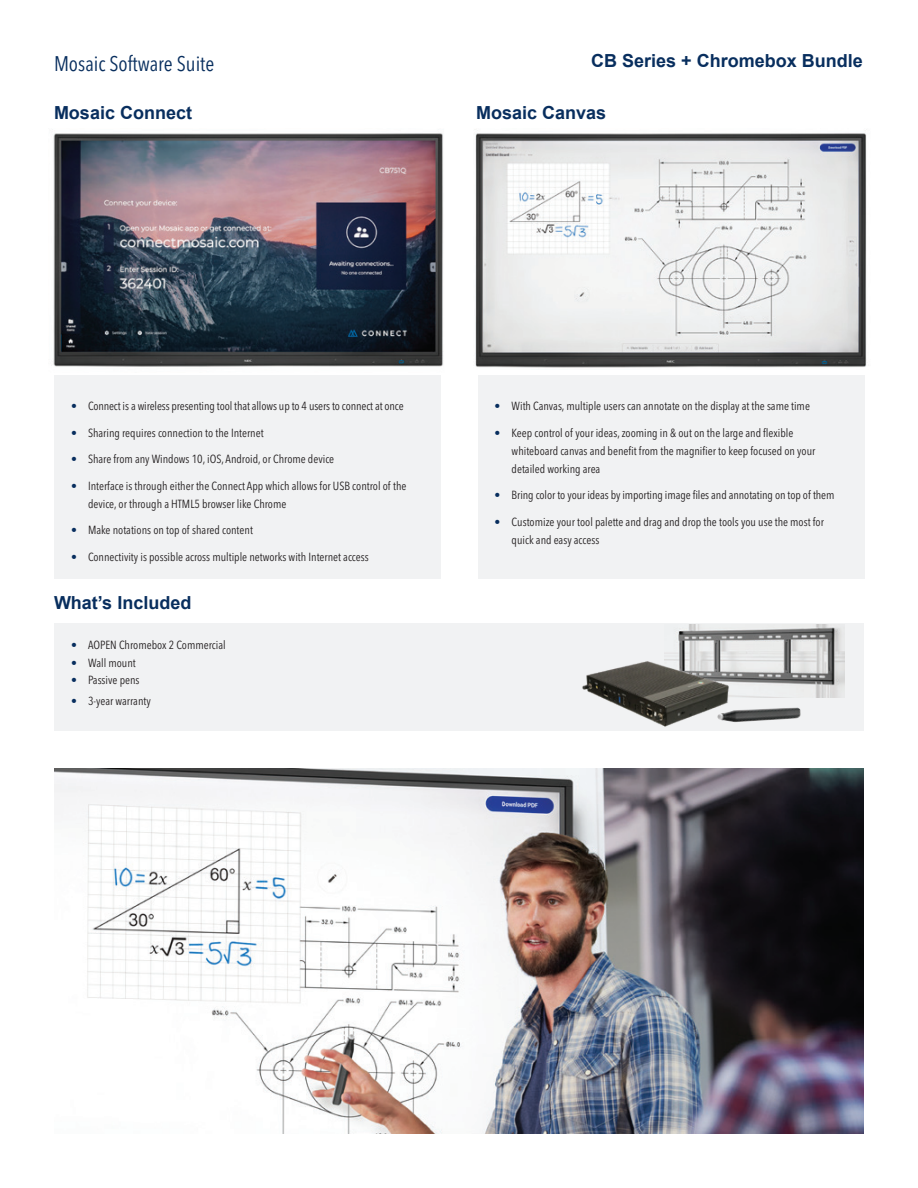
<style>
.page{position:relative;width:918px;height:1188px;background:#fff}
.page>*{position:absolute;margin:0;border:0;box-sizing:border-box;transform-origin:0 0}
.t1{font:condensed 21px "Avenir Next LT Pro";color:#082e5e}
.t2{font:700 18px "Arial";color:#082e5e}
.t3{font:condensed 11.7px/18px "Avenir Next LT Pro";color:#231f20}
.s1{font-family:"Avenir Next Condensed";font-weight:500;font-style:italic;font-stretch:normal;color:#082e5e}
</style>
<div class="page">
<img style="left:53px;top:133px;width:391px;height:234px">
<div style="left:54px;top:375px;width:387px;height:203px;background:#f1f2f3"></div>
<div style="left:478px;top:375px;width:387px;height:203px;background:#f1f2f3"></div>
<div style="left:54px;top:623px;width:810px;height:108px;background:#f1f2f3"></div>
<img style="left:54px;top:769px;width:810px;height:365px">
<img style="left:475px;top:130px;width:392px;height:238px">
<img style="left:664px;top:624px;width:181px;height:74px">
<img style="left:582px;top:660px;width:148px;height:67px">
<img style="left:717px;top:708px;width:84px;height:14px">
<h1 class="t1" style="left:54px;top:51px;width:162px">Mosaic Software Suite</h1>
<h2 class="t2" style="left:591px;top:48px;width:273px">CB Series + Chromebox Bundle</h2>
<h2 class="t2" style="left:54px;top:100px;width:140px">Mosaic Connect</h2>
<h2 class="t2" style="left:476px;top:100px;width:132px">Mosaic Canvas</h2>
<p class="t3" style="left:71px;top:397px;width:334px"><span class="s1">•</span> Connect is a wireless presenting tool that allows up to 4 users to connect at once</p>
<p class="t3" style="left:71px;top:424px;width:194px"><span class="s1">•</span> Sharing requires connection to the Internet</p>
<p class="t3" style="left:71px;top:450px;width:265px"><span class="s1">•</span> Share from any Windows 10, iOS, Android, or Chrome device</p>
<p class="t3" style="left:88px;top:477px;width:320px;text-indent:-17px"><span class="s1">•</span> Interface is through either the Connect App which allows for USB control of the device, or through a HTML5 browser like Chrome</p>
<p class="t3" style="left:71px;top:521px;width:183px"><span class="s1">•</span> Make notations on top of shared content</p>
<p class="t3" style="left:71px;top:548px;width:299px"><span class="s1">•</span> Connectivity is possible across multiple networks with Internet access</p>
<h2 class="t2" style="left:54px;top:590px;width:139px">What’s Included</h2>
<p class="t3" style="left:71px;top:636px;width:156px"><span class="s1">•</span> AOPEN Chromebox 2 Commercial</p>
<p class="t3" style="left:71px;top:654px;width:66px"><span class="s1">•</span> Wall mount</p>
<p class="t3" style="left:71px;top:671px;width:70px"><span class="s1">•</span> Passive pens</p>
<p class="t3" style="left:71px;top:692px;width:81px"><span class="s1">•</span> 3-year warranty</p>
<p class="t3" style="left:495px;top:397px;width:317px"><span class="s1">•</span> With Canvas, multiple users can annotate on the display at the same time</p>
<p class="t3" style="left:512px;top:424px;width:305px;text-indent:-17px"><span class="s1">•</span> Keep control of your ideas, zooming in &amp; out on the large and flexible whiteboard canvas and benefit from the magnifier to keep focused on your detailed working area</p>
<p class="t3" style="left:495px;top:486px;width:341px"><span class="s1">•</span> Bring color to your ideas by importing image files and annotating on top of them</p>
<p class="t3" style="left:512px;top:513px;width:314px;text-indent:-17px"><span class="s1">•</span> Customize your tool palette and drag and drop the tools you use the most for quick and easy access</p>
</div>
